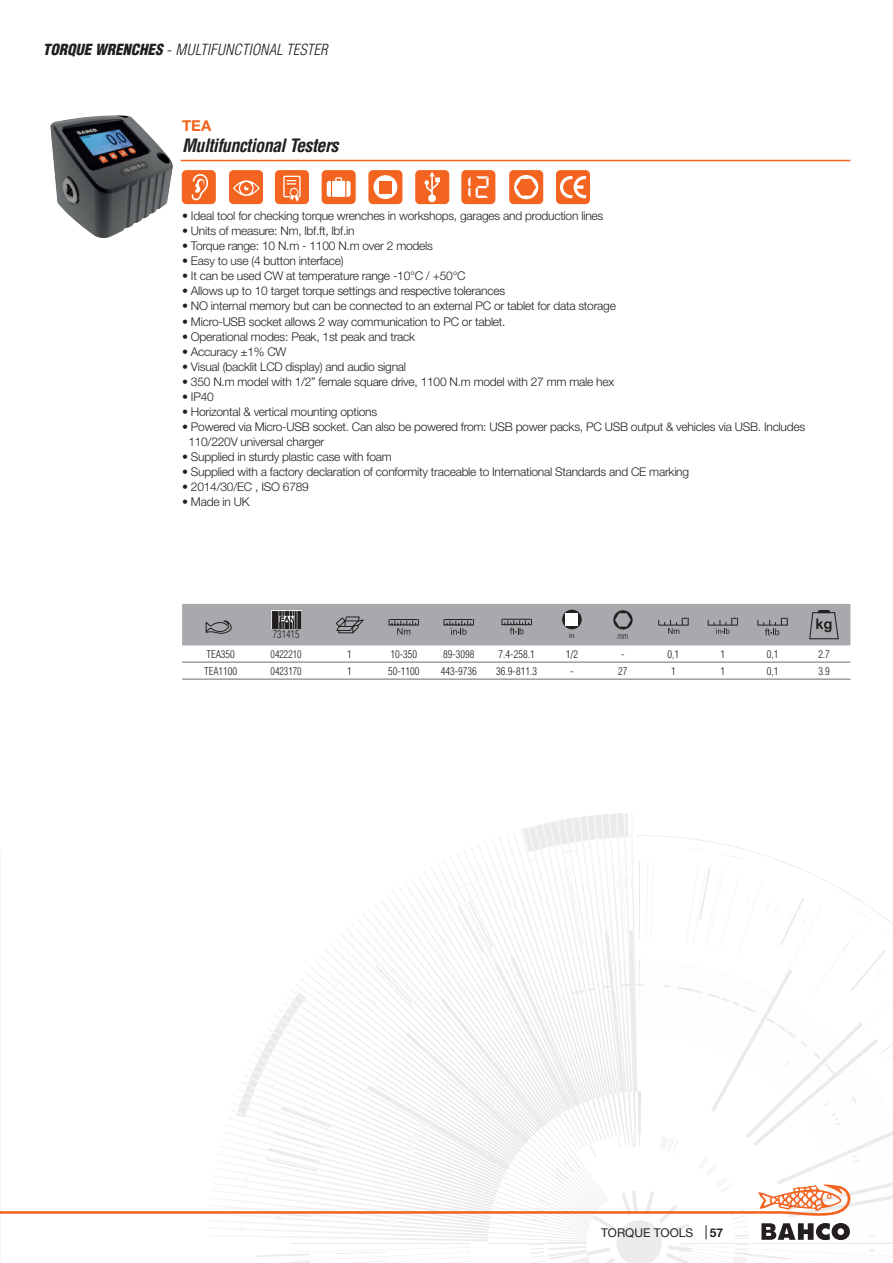
<style>
.page{position:relative;width:893px;height:1263px;background:#fff}
.page>*{position:absolute;margin:0;border:0;box-sizing:border-box;transform-origin:0 0}
.t1{font:italic 700 condensed 18px "Helvetica";letter-spacing:-.03em;color:#231f20}
.t2{font:italic 300 condensed 15px "Helvetica";color:#231f20}
.t3{font:700 15px "Helvetica Neue LT Std";color:#f36421}
.t4{font:300 12px/15px "Helvetica Neue LT Std";letter-spacing:-.02em;color:#231f20}
.t5{font:12px "Helvetica Neue";color:#231f20}
.t6{font:700 12px "Helvetica Neue";color:#231f20}
.t7{font:300 condensed 10.5px "Helvetica";color:#231f20}
.t8{font:300 condensed 10.5px "Helvetica";color:#231f20;scale:.95 1}
.t9{font:300 condensed 8.25px "Helvetica";color:#231f20}
.t10{font:6.9px "Arial";color:#231f20}
.s1{font-weight:900}
.s2{font-family:"Helvetica Neue LT Std";font-style:normal;font-stretch:normal}
</style>
<div class="page">
<img style="left:50px;top:115px;width:123px;height:123px">
<hr style="left:182px;top:662px;width:69px;height:1px;background:#6c6d70">
<hr style="left:251px;top:662px;width:71px;height:1px;background:#6c6d70">
<hr style="left:322px;top:662px;width:55px;height:1px;background:#6c6d70">
<hr style="left:377px;top:662px;width:54px;height:1px;background:#6c6d70">
<hr style="left:431px;top:662px;width:56px;height:1px;background:#6c6d70">
<hr style="left:487px;top:662px;width:59px;height:1px;background:#6c6d70">
<hr style="left:546px;top:662px;width:51px;height:1px;background:#6c6d70">
<hr style="left:597px;top:662px;width:51px;height:1px;background:#6c6d70">
<hr style="left:648px;top:662px;width:50px;height:1px;background:#6c6d70">
<hr style="left:698px;top:662px;width:49px;height:1px;background:#6c6d70">
<hr style="left:747px;top:662px;width:51px;height:1px;background:#6c6d70">
<hr style="left:798px;top:662px;width:52px;height:1px;background:#6c6d70">
<hr style="left:182px;top:679px;width:69px;height:1px;background:#6c6d70">
<hr style="left:251px;top:679px;width:71px;height:1px;background:#6c6d70">
<hr style="left:322px;top:679px;width:55px;height:1px;background:#6c6d70">
<hr style="left:377px;top:679px;width:54px;height:1px;background:#6c6d70">
<hr style="left:431px;top:679px;width:56px;height:1px;background:#6c6d70">
<hr style="left:487px;top:679px;width:59px;height:1px;background:#6c6d70">
<hr style="left:546px;top:679px;width:51px;height:1px;background:#6c6d70">
<hr style="left:597px;top:679px;width:51px;height:1px;background:#6c6d70">
<hr style="left:648px;top:679px;width:50px;height:1px;background:#6c6d70">
<hr style="left:698px;top:679px;width:49px;height:1px;background:#6c6d70">
<hr style="left:747px;top:679px;width:51px;height:1px;background:#6c6d70">
<hr style="left:798px;top:679px;width:52px;height:1px;background:#6c6d70">
<svg style="left:182px;top:604px;width:668px;height:41px;background:#9fa0a4"></svg>
<hr style="left:181px;top:160px;width:669px;height:1px;background:#f36421">
<div style="left:182px;top:170px;width:34px;height:34px;background:#f36421;border-radius:5px"></div>
<svg style="left:192px;top:174px;width:17px;height:26px"></svg>
<div style="left:275px;top:170px;width:34px;height:34px;background:#f36421;border-radius:5px"></div>
<svg style="left:283px;top:176px;width:18px;height:26px"></svg>
<div style="left:229px;top:170px;width:34px;height:34px;background:#f36421;border-radius:5px"></div>
<svg style="left:233px;top:180px;width:27px;height:16px"></svg>
<div style="left:322px;top:170px;width:34px;height:34px;background:#f36421;border-radius:5px"></div>
<svg style="left:327px;top:177px;width:24px;height:20px"></svg>
<div style="left:415px;top:170px;width:34px;height:34px;background:#f36421;border-radius:5px"></div>
<svg style="left:424px;top:172px;width:16px;height:30px"></svg>
<div style="left:368px;top:170px;width:34px;height:34px;background:#f36421;border-radius:5px"></div>
<div style="left:374px;top:175px;width:23px;height:24px;background:#fff;border-radius:50%"></div>
<div style="left:379px;top:181px;width:13px;height:12px;background:#f36421"></div>
<div style="left:461px;top:170px;width:34px;height:34px;background:#f36421;border-radius:5px"></div>
<svg style="left:468px;top:177px;width:2px;height:20px"></svg>
<svg style="left:476px;top:176px;width:13px;height:22px"></svg>
<div style="left:556px;top:170px;width:34px;height:34px;background:#f36421;border-radius:5px"></div>
<svg style="left:560px;top:176px;width:26px;height:22px"></svg>
<div style="left:509px;top:170px;width:34px;height:34px;background:#f36421;border-radius:5px"></div>
<svg style="left:514px;top:175px;width:24px;height:24px"></svg>
<svg style="left:0;top:813px;width:893px;height:450px"></svg>
<p class="t2" style="left:43px;top:41px;width:286px"><span class="s1">TORQUE WRENCHES</span> <span class="s2">-</span> MULTIFUNCTIONAL TESTER</p>
<p class="t3" style="left:182px;top:116px;width:31px">TEA</p>
<h1 class="t1" style="left:182px;top:134px;width:158px">Multifunctional Testers</h1>
<p class="t4" style="left:182px;top:208px;width:423px">• Ideal tool for checking torque wrenches in workshops, garages and production lines</p>
<p class="t4" style="left:182px;top:223px;width:174px">• Units of measure: Nm, lbf.ft, lbf.in</p>
<p class="t4" style="left:182px;top:238px;width:252px">• Torque range: 10 N.m - 1100 N.m over 2 models</p>
<p class="t4" style="left:182px;top:253px;width:163px">• Easy to use (4 button interface)</p>
<p class="t4" style="left:182px;top:268px;width:285px">• It can be used CW at temperature range -10°C / +50°C</p>
<p class="t4" style="left:182px;top:283px;width:324px">• Allows up to 10 target torque settings and respective tolerances</p>
<p class="t4" style="left:182px;top:298px;width:435px">• NO internal memory but can be connected to an external PC or tablet for data storage</p>
<p class="t4" style="left:182px;top:313px;width:325px">• Micro-USB socket allows 2 way communication to PC or tablet.</p>
<p class="t4" style="left:182px;top:328px;width:235px">• Operational modes: Peak, 1st peak and track</p>
<p class="t4" style="left:182px;top:343px;width:106px">• Accuracy ±1% CW</p>
<p class="t4" style="left:182px;top:358px;width:225px">• Visual (backlit LCD display) and audio signal</p>
<p class="t4" style="left:182px;top:373px;width:434px">• 350 N.m model with 1/2” female square drive, 1100 N.m model with 27 mm male hex</p>
<p class="t4" style="left:182px;top:388px;width:33px">• IP40</p>
<p class="t4" style="left:182px;top:403px;width:197px">• Horizontal &amp; vertical mounting options</p>
<p class="t4" style="left:188px;top:418px;width:618px;text-indent:-6px">• Powered via Micro-USB socket. Can also be powered from: USB power packs, PC USB output &amp; vehicles via USB. Includes<br>110/220V universal charger</p>
<p class="t4" style="left:182px;top:448px;width:211px">• Supplied in sturdy plastic case with foam</p>
<p class="t4" style="left:182px;top:463px;width:508px">• Supplied with a factory declaration of conformity traceable to International Standards and CE marking</p>
<p class="t4" style="left:182px;top:478px;width:128px">• 2014/30/EC , ISO 6789</p>
<p class="t4" style="left:182px;top:493px;width:69px">• Made in UK</p>
<p class="t8" style="left:273px;top:628px;width:29px">731415</p>
<p class="t10" style="left:569px;top:632px;width:7px">in</p>
<p class="t9" style="left:617px;top:631px;width:13px">mm</p>
<p class="t7" style="left:206px;top:648px;width:30px">TEA350</p>
<p class="t8" style="left:271px;top:648px;width:34px">0422210</p>
<p class="t7" style="left:347px;top:648px;width:6px">1</p>
<p class="t7" style="left:390px;top:648px;width:28px">10-350</p>
<p class="t7" style="left:443px;top:648px;width:33px">89-3098</p>
<p class="t7" style="left:499px;top:648px;width:38px">7.4-258.1</p>
<p class="t7" style="left:566px;top:648px;width:14px">1/2</p>
<p class="t7" style="left:621px;top:648px;width:5px">-</p>
<p class="t7" style="left:668px;top:648px;width:13px">0,1</p>
<p class="t7" style="left:721px;top:648px;width:6px">1</p>
<p class="t7" style="left:767px;top:648px;width:13px">0,1</p>
<p class="t7" style="left:818px;top:648px;width:13px">2.7</p>
<p class="t7" style="left:204px;top:665px;width:35px">TEA1100</p>
<p class="t8" style="left:271px;top:665px;width:34px">0423170</p>
<p class="t7" style="left:347px;top:665px;width:6px">1</p>
<p class="t7" style="left:388px;top:665px;width:33px">50-1100</p>
<p class="t7" style="left:441px;top:665px;width:38px">443-9736</p>
<p class="t7" style="left:496px;top:665px;width:42px">36.9-811.3</p>
<p class="t7" style="left:570px;top:665px;width:5px">-</p>
<p class="t7" style="left:618px;top:665px;width:11px">27</p>
<p class="t7" style="left:671px;top:665px;width:6px">1</p>
<p class="t7" style="left:721px;top:665px;width:6px">1</p>
<p class="t7" style="left:767px;top:665px;width:13px">0,1</p>
<p class="t7" style="left:818px;top:665px;width:13px">3.9</p>
<p class="t5" style="left:601px;top:1224px;width:94px">TORQUE TOOLS</p>
<p class="t6" style="left:710px;top:1223px;width:15px">57</p>
</div>
